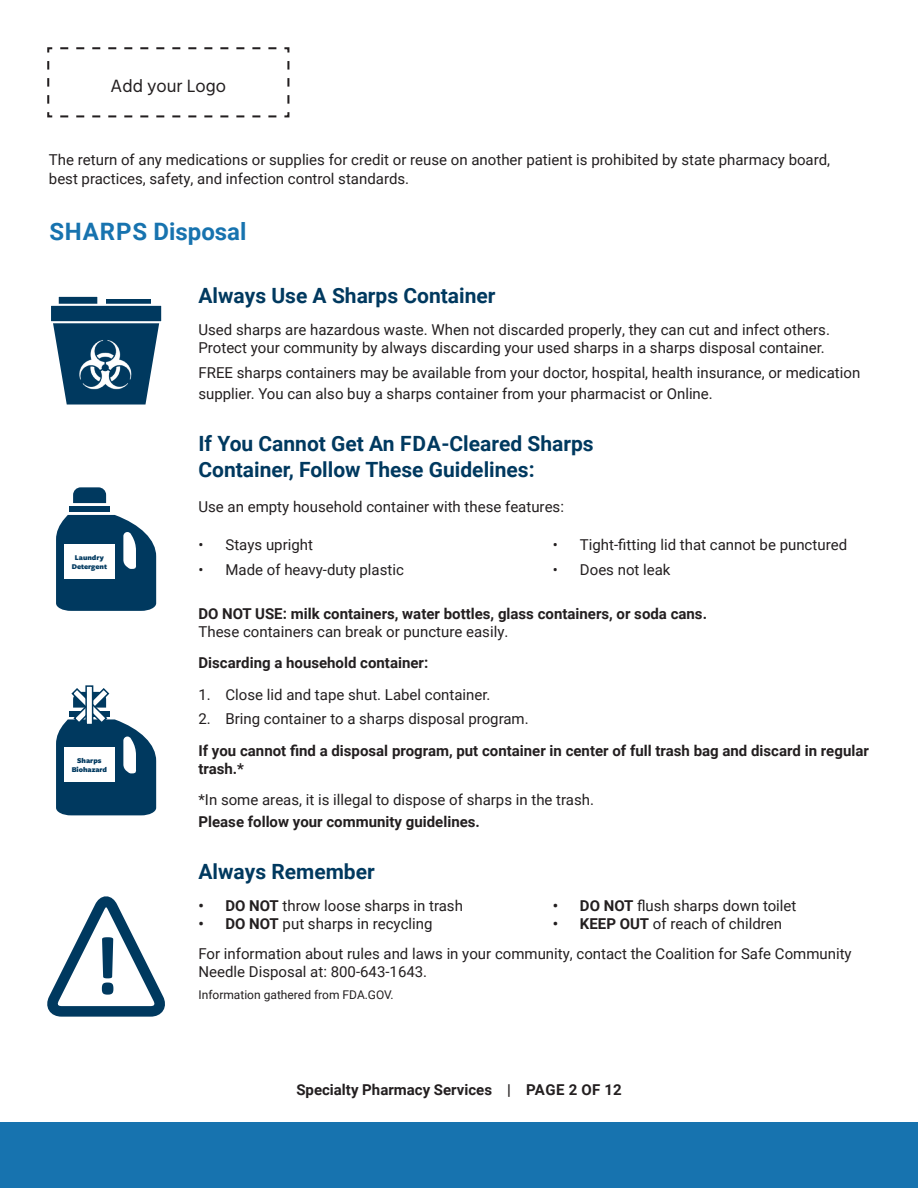
<style>
.page{position:relative;width:918px;height:1188px;background:#fff}
.page>*{position:absolute;margin:0;border:0;box-sizing:border-box;transform-origin:0 0}
.t1{font:700 84px "Calibri";color:#00395f}
.t2{font:700 24px "Roboto";color:#1773af}
.t3{font:700 21px "Roboto";color:#00395f}
.t4{font:18.15px "Hind";color:#231f20}
.Text_Below_Subheader{font:15px/18px "Roboto";color:#231f20}
.t5{font:700 15px/18px "Roboto";color:#231f20}
.t6{font:12px "Roboto";color:#231f20}
.t7{font:900 7.65px/9.1px "Freight Sans Pro";color:#00395f;text-align:center}
.s1{font-weight:700}
</style>
<div class="page">
<div style="left:0;top:1122px;width:918px;height:66px;background:#1773af"></div>
<svg style="left:47px;top:47px;width:243px;height:71px"></svg>
<svg style="left:106px;top:299px;width:44px;height:5px"></svg>
<svg style="left:53px;top:323px;width:106px;height:82px"></svg>
<svg style="left:58px;top:296px;width:40px;height:8px"></svg>
<div style="left:49px;top:304px;width:114px;height:19px;background:#00395f;border:2px solid #fff"></div>
<img style="left:65px;top:327px;width:80px;height:78px">
<svg style="left:47px;top:896px;width:118px;height:121px"></svg>
<svg style="left:73px;top:487px;width:33px;height:16px"></svg>
<div style="left:69px;top:506px;width:41px;height:6px;background:#00395f"></div>
<svg style="left:56px;top:515px;width:100px;height:96px;background:#225474"></svg>
<div style="left:64px;top:544px;width:51px;height:35px;background:#fff"></div>
<svg style="left:56px;top:687px;width:100px;height:128px"></svg>
<svg style="left:85px;top:685px;width:8px;height:40px"></svg>
<p class="t4" style="left:111px;top:74px;width:117px">Add your Logo</p>
<p class="Text_Below_Subheader" style="left:49px;top:149px;width:783px;line-height:19.8px">The return of any medications or supplies for credit or reuse on another patient is prohibited by state pharmacy board, best practices, safety, and infection control standards.</p>
<p class="t2" style="left:49px;top:215px;width:199px">SHARPS Disposal</p>
<p class="t7" style="left:72px;top:552px;width:37px">Laundry<br>Detergent</p>
<p class="t7" style="left:72px;top:755px;width:37px">Sharps<br>Biohazard</p>
<p class="t1" style="left:92px;top:907px;width:29px">!</p>
<p class="t3" style="left:198px;top:281px;width:299px">Always Use A Sharps Container</p>
<p class="Text_Below_Subheader" style="left:198px;top:320px;width:633px">Used sharps are hazardous waste. When not discarded properly, they can cut and infect others.<br>Protect your community by always discarding your used sharps in a sharps disposal container.</p>
<p class="Text_Below_Subheader" style="left:198px;top:361px;width:663px;line-height:21.6px">FREE sharps containers may be available from your doctor, hospital, health insurance, or medication supplier. You can also buy a sharps container from your pharmacist or Online.</p>
<p class="t3" style="left:198px;top:429px;width:397px">If You Cannot Get An FDA-Cleared Sharps</p>
<p class="t3" style="left:198px;top:454px;width:338px">Container, Follow These Guidelines:</p>
<p class="Text_Below_Subheader" style="left:198px;top:497px;width:367px">Use an empty household container with these features:</p>
<p class="Text_Below_Subheader" style="left:198px;top:535px;width:116px">• Stays upright</p>
<p class="Text_Below_Subheader" style="left:198px;top:560px;width:207px">• Made of heavy-duty plastic</p>
<p class="Text_Below_Subheader" style="left:553px;top:535px;width:296px">• Tight-fitting lid that cannot be punctured</p>
<p class="Text_Below_Subheader" style="left:553px;top:560px;width:119px">• Does not leak</p>
<p class="t5" style="left:198px;top:604px;width:510px">DO NOT USE: milk containers, water bottles, glass containers, or soda cans.</p>
<p class="Text_Below_Subheader" style="left:198px;top:622px;width:311px">These containers can break or puncture easily.</p>
<p class="t5" style="left:198px;top:653px;width:231px">Discarding a household container:</p>
<p class="Text_Below_Subheader" style="left:198px;top:685px;width:294px">1. Close lid and tape shut. Label container.</p>
<p class="Text_Below_Subheader" style="left:198px;top:710px;width:332px">2. Bring container to a sharps disposal program.</p>
<p class="t5" style="left:198px;top:741px;width:672px">If you cannot find a disposal program, put container in center of full trash bag and discard in regular trash.*</p>
<p class="Text_Below_Subheader" style="left:198px;top:791px;width:397px">*In some areas, it is illegal to dispose of sharps in the trash.</p>
<p class="t5" style="left:198px;top:812px;width:283px">Please follow your community guidelines.</p>
<p class="t3" style="left:198px;top:857px;width:178px">Always Remember</p>
<p class="Text_Below_Subheader" style="left:198px;top:896px;width:266px"><span class="s1">• DO NOT</span> throw loose sharps in trash</p>
<p class="Text_Below_Subheader" style="left:198px;top:914px;width:236px"><span class="s1">• DO NOT</span> put sharps in recycling</p>
<p class="Text_Below_Subheader" style="left:553px;top:896px;width:245px"><span class="s1">• DO NOT</span> flush sharps down toilet</p>
<p class="Text_Below_Subheader" style="left:553px;top:914px;width:231px"><span class="s1">• KEEP OUT</span> of reach of children</p>
<p class="Text_Below_Subheader" style="left:198px;top:944px;width:655px">For information about rules and laws in your community, contact the Coalition for Safe Community<br>Needle Disposal at: 800-643-1643.</p>
<p class="t6" style="left:198px;top:986px;width:197px">Information gathered from FDA.GOV.</p>
<p class="t5" style="left:296px;top:1080px;width:327px">Specialty Pharmacy Services | PAGE 2 OF 12</p>
</div>
